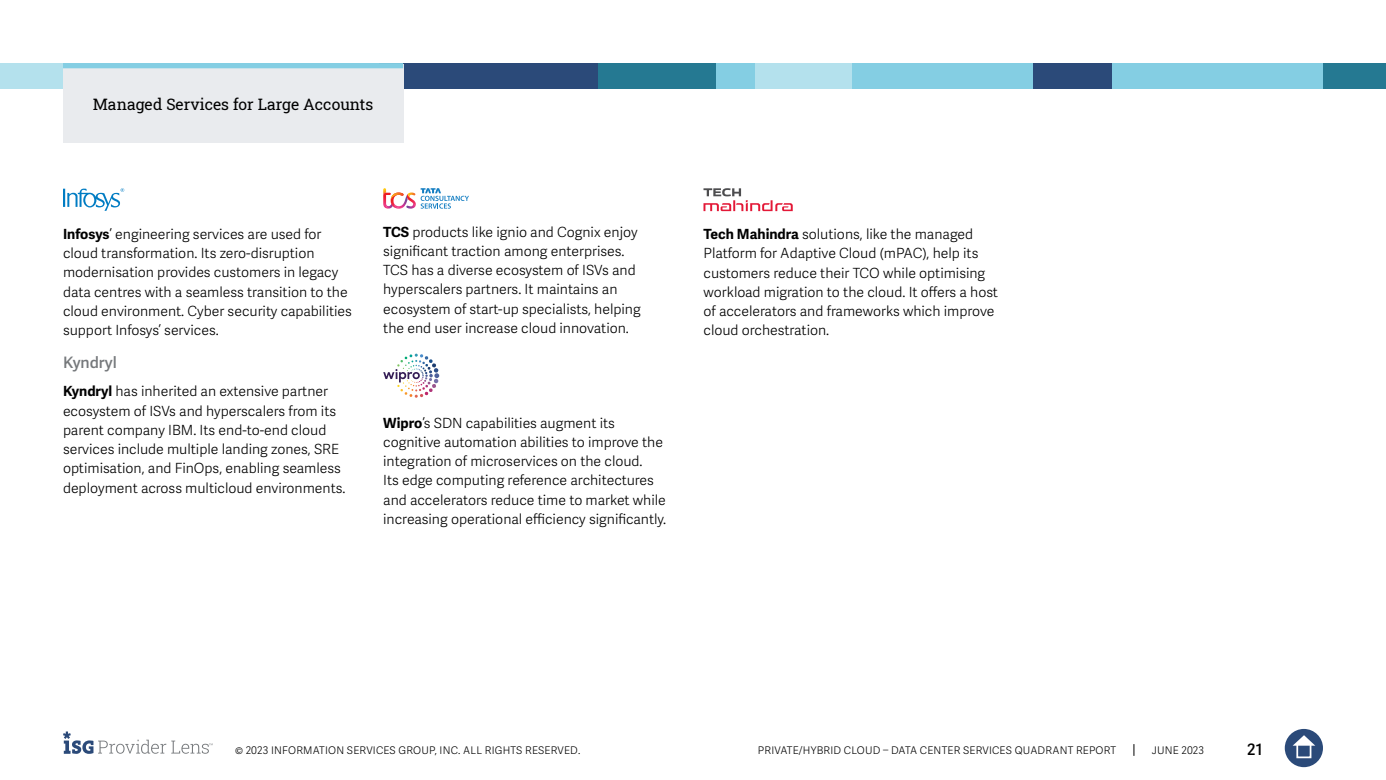
<style>
.page{position:relative;width:1386px;height:780px;background:#fff}
.page>*{position:absolute;margin:0;border:0;box-sizing:border-box;transform-origin:0 0}
.t1{font:15.75px "Roboto Slab ISG P Regular";color:#000}
.t2{font:600 15.75px "Adelle Sans";color:#75787b}
.t3{font:600 15.75px "Adelle Sans";color:#000}
.t4{font:300 14px/19.2px "Adelle Sans";color:#000101}
.t5{font:300 10.5px "Adelle Sans";letter-spacing:.02em;color:#000}
.s1{font-weight:700;color:#000}
</style>
<div class="page">
<svg style="left:1133px;top:744px;width:1px;height:12px"></svg>
<div style="left:1285px;top:729px;width:38px;height:38px;background:#2b4a79;border-radius:50%"></div>
<svg style="left:1293px;top:735px;width:22px;height:10px"></svg>
<div style="left:1296px;top:743px;width:15px;height:15px;border:2px solid #fff"></div>
<svg style="left:63px;top:731px;width:150px;height:23px"></svg>
<div style="left:1047px;top:63px;width:276px;height:26px;background:#84cee3"></div>
<div style="left:0;top:63px;width:158px;height:26px;background:#b4e1ed"></div>
<div style="left:850px;top:63px;width:184px;height:26px;background:#84cee3"></div>
<div style="left:1323px;top:63px;width:63px;height:26px;background:#257992"></div>
<div style="left:1033px;top:63px;width:79px;height:26px;background:#2b4a79"></div>
<div style="left:754px;top:63px;width:98px;height:26px;background:#b4e1ed"></div>
<div style="left:598px;top:63px;width:157px;height:26px;background:#84cee3"></div>
<div style="left:598px;top:63px;width:118px;height:26px;background:#257992"></div>
<div style="left:379px;top:63px;width:219px;height:26px;background:#2b4a79"></div>
<svg style="left:63px;top:188px;width:61px;height:23px"></svg>
<svg style="left:383px;top:188px;width:86px;height:21px"></svg>
<svg style="left:383px;top:353px;width:56px;height:45px"></svg>
<svg style="left:704px;top:188px;width:89px;height:23px"></svg>
<div style="left:63px;top:64px;width:340px;height:79px;background:#e9ebee"></div>
<div style="left:63px;top:63px;width:340px;height:5px;background:#84cee3"></div>
<p class="t1" style="left:93px;top:93px;width:282px">Managed Services for Large Accounts</p>
<p class="t4" style="left:63px;top:225px;width:290px"><span class="s1">Infosys</span>’ engineering services are used for cloud transformation. Its zero-disruption modernisation provides customers in legacy data centres with a seamless transition to the cloud environment. Cyber security capabilities support Infosys’ services.</p>
<p class="t2" style="left:63px;top:353px;width:55px">Kyndryl</p>
<p class="t4" style="left:63px;top:382px;width:284px"><span class="s1">Kyndryl</span> has inherited an extensive partner ecosystem of ISVs and hyperscalers from its parent company IBM. Its end-to-end cloud services include multiple landing zones, SRE optimisation, and FinOps, enabling seamless deployment across multicloud environments.</p>
<p class="t4" style="left:383px;top:222px;width:259px"><span class="s1">TCS</span> products like ignio and Cognix enjoy significant traction among enterprises.<br>TCS has a diverse ecosystem of ISVs and hyperscalers partners. It maintains an ecosystem of start-up specialists, helping the end user increase cloud innovation.</p>
<p class="t4" style="left:383px;top:413px;width:285px"><span class="s1">Wipro</span>’s SDN capabilities augment its cognitive automation abilities to improve the integration of microservices on the cloud.<br>Its edge computing reference architectures and accelerators reduce time to market while increasing operational efficiency significantly.</p>
<p class="t4" style="left:704px;top:225px;width:296px"><span class="s1">Tech Mahindra</span> solutions, like the managed Platform for Adaptive Cloud (mPAC), help its customers reduce their TCO while optimising workload migration to the cloud. It offers a host of accelerators and frameworks which improve cloud orchestration.</p>
<p class="t5" style="left:235px;top:744px;width:347px">© 2023 INFORMATION SERVICES GROUP, INC. ALL RIGHTS RESERVED.</p>
<p class="t5" style="left:758px;top:744px;width:360px">PRIVATE/HYBRID CLOUD – DATA CENTER SERVICES QUADRANT REPORT</p>
<p class="t5" style="left:1152px;top:744px;width:54px">JUNE 2023</p>
<p class="t3" style="left:1247px;top:740px;width:17px">21</p>
</div>
